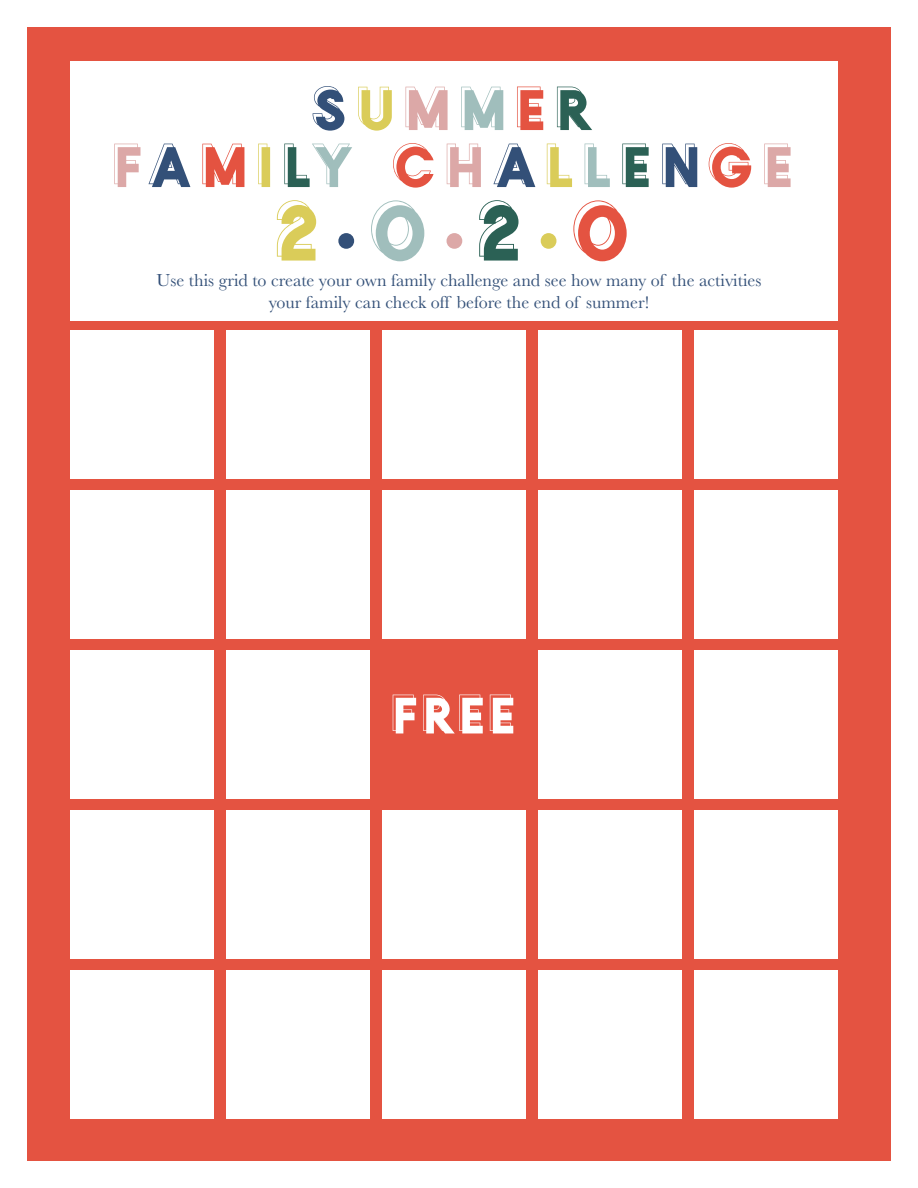
<style>
.page{position:relative;width:918px;height:1188px;background:#fff}
.page>*{position:absolute;margin:0;border:0;box-sizing:border-box;transform-origin:0 0}
.t1{font:78px "Tokyo Merged";color:#dacc59}
.t2{font:57px/57px "Tokyo Merged";letter-spacing:.19em;color:#335078;text-align:center}
.t3{font:18px/21.6px "Baskerville";color:#335078;text-align:center}
.s1{color:#dacc59}
.s2{color:#dca8a7}
.s3{color:#a0bebc}
.s4{color:#e45341}
.s5{color:#2b6155}
.s6{font-family:"Myriad Pro";font-size:75px;color:#335078}
.s7{font-family:"Myriad Pro";font-size:75px;color:#dca8a7}
.s8{font-family:"Myriad Pro";font-size:75px}
</style>
<div class="page">
<div style="left:27px;top:27px;width:864px;height:1134px;background:#e45341"></div>
<div style="left:70px;top:331px;width:143px;height:148px;background:#fff"></div>
<div style="left:226px;top:331px;width:144px;height:148px;background:#fff"></div>
<div style="left:383px;top:331px;width:143px;height:148px;background:#fff"></div>
<div style="left:539px;top:331px;width:143px;height:148px;background:#fff"></div>
<div style="left:695px;top:331px;width:143px;height:148px;background:#fff"></div>
<div style="left:70px;top:491px;width:143px;height:148px;background:#fff"></div>
<div style="left:226px;top:491px;width:144px;height:148px;background:#fff"></div>
<div style="left:383px;top:491px;width:143px;height:148px;background:#fff"></div>
<div style="left:539px;top:491px;width:143px;height:148px;background:#fff"></div>
<div style="left:695px;top:491px;width:143px;height:148px;background:#fff"></div>
<div style="left:70px;top:651px;width:143px;height:148px;background:#fff"></div>
<div style="left:226px;top:651px;width:144px;height:148px;background:#fff"></div>
<div style="left:539px;top:651px;width:143px;height:148px;background:#fff"></div>
<div style="left:695px;top:651px;width:143px;height:148px;background:#fff"></div>
<div style="left:70px;top:811px;width:143px;height:148px;background:#fff"></div>
<div style="left:226px;top:811px;width:144px;height:148px;background:#fff"></div>
<div style="left:383px;top:811px;width:143px;height:148px;background:#fff"></div>
<div style="left:539px;top:811px;width:143px;height:148px;background:#fff"></div>
<div style="left:695px;top:811px;width:143px;height:148px;background:#fff"></div>
<div style="left:70px;top:971px;width:143px;height:148px;background:#fff"></div>
<div style="left:226px;top:971px;width:144px;height:148px;background:#fff"></div>
<div style="left:383px;top:971px;width:143px;height:148px;background:#fff"></div>
<div style="left:539px;top:971px;width:143px;height:148px;background:#fff"></div>
<div style="left:695px;top:971px;width:143px;height:148px;background:#fff"></div>
<div style="left:70px;top:61px;width:768px;height:260px;background:#fff"></div>
<svg style="left:393px;top:695px;width:23px;height:38px"></svg>
<svg style="left:423px;top:695px;width:60px;height:38px"></svg>
<svg style="left:490px;top:695px;width:23px;height:38px"></svg>
<h2 class="t2" style="left:115px;top:78px;width:680px">S<span class="s1">U</span><span class="s2">M</span><span class="s3">M</span><span class="s4">E</span><span class="s5">R<br></span><span class="s2">F</span>A<span class="s4">M</span><span class="s1">I</span><span class="s5">L</span><span class="s3">Y</span> <span class="s4">C</span><span class="s2">H</span>A<span class="s1">L</span><span class="s3">L</span><span class="s5">E</span>N<span class="s4">G</span><span class="s2">E</span></h2>
<h1 class="t1" style="left:278px;top:183px;width:354px">2<span class="s6">•</span><span class="s3">0</span><span class="s7">•</span><span class="s5">2</span><span class="s8">•</span><span class="s4">0</span></h1>
<p class="t3" style="left:157px;top:270px;width:606px">Use this grid to create your own family challenge and see how many of the activities your family can check off before the end of summer!</p>
</div>
